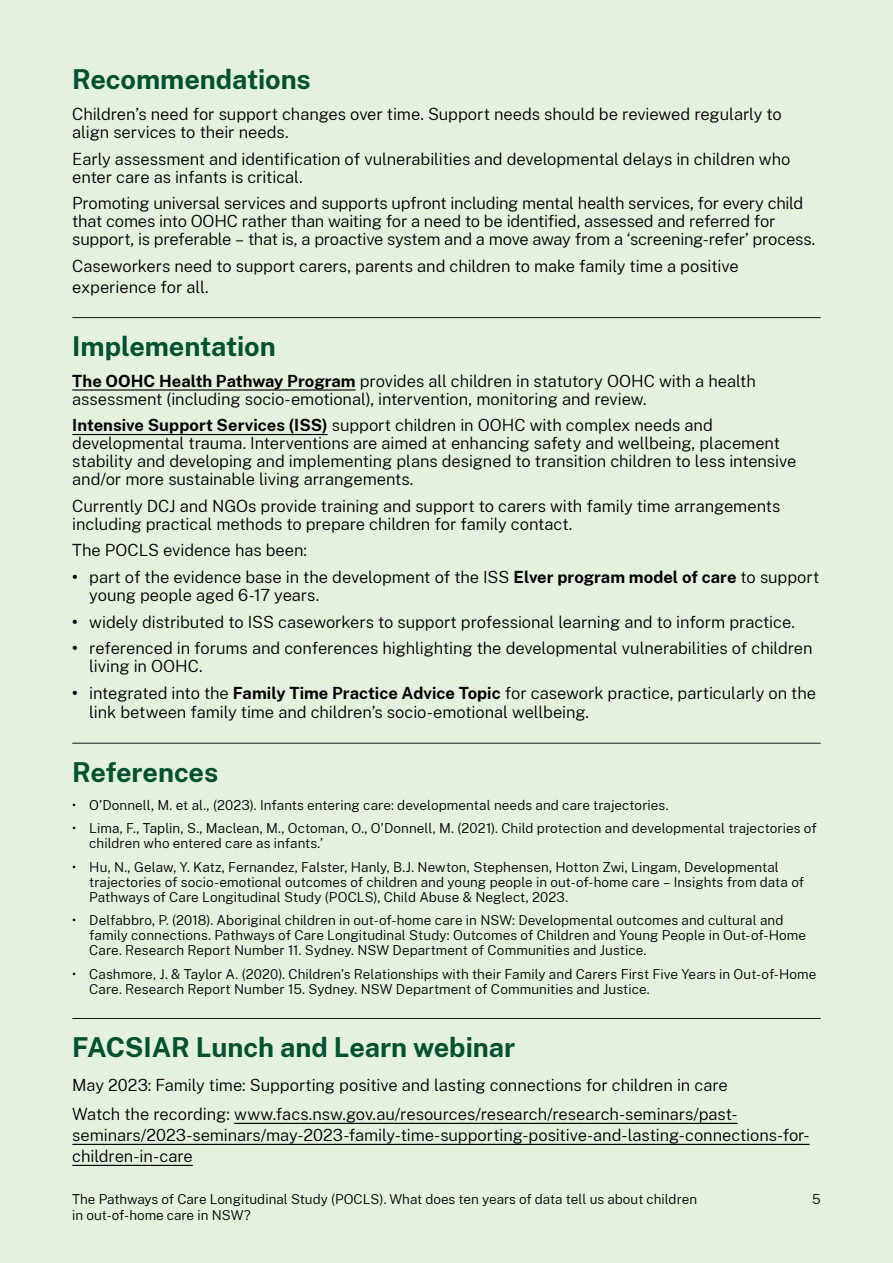
<style>
.page{position:relative;width:893px;height:1263px;background:#e4f1de}
.page>*{position:absolute;margin:0;border:0;box-sizing:border-box;transform-origin:0 0}
.t1{font:700 27px "Public Sans";letter-spacing:-.005em;color:#00522e}
.Body{font:300 16.5px/18px "Public Sans";letter-spacing:-.005em;color:#000}
.Bullet{font:300 16.5px/18px "Public Sans";letter-spacing:-.005em;color:#000}
.Footnote{font:300 13.5px/15px "Public Sans";letter-spacing:.005em;color:#000}
.s1{font-weight:700}
</style>
<div class="page">
<hr style="left:72px;top:317px;width:749px;height:1px;background:#0f1a18">
<hr style="left:72px;top:389px;width:284px;height:2px;background:#000">
<hr style="left:72px;top:434px;width:256px;height:1px;background:#000">
<hr style="left:72px;top:743px;width:749px;height:1px;background:#0f1a18">
<hr style="left:72px;top:1018px;width:749px;height:1px;background:#0f1a18">
<hr style="left:234px;top:1123px;width:503px;height:1px;background:#000">
<hr style="left:72px;top:1144px;width:738px;height:1px;background:#000">
<hr style="left:72px;top:1165px;width:121px;height:1px;background:#000">
<h2 class="t1" style="left:72px;top:60px;width:240px">Recommendations</h2>
<p class="Body" style="left:72px;top:104px;width:711px">Children’s need for support changes over time. Support needs should be reviewed regularly to align services to their needs.</p>
<p class="Body" style="left:72px;top:149px;width:720px">Early assessment and identification of vulnerabilities and developmental delays in children who enter care as infants is critical.</p>
<p class="Body" style="left:72px;top:193px;width:744px">Promoting universal services and supports upfront including mental health services, for every child that comes into OOHC rather than waiting for a need to be identified, assessed and referred for support, is preferable – that is, a proactive system and a move away from a ‘screening-refer’ process.</p>
<p class="Body" style="left:72px;top:254px;width:668px;line-height:21px">Caseworkers need to support carers, parents and children to make family time a positive experience for all.</p>
<h2 class="t1" style="left:72px;top:326px;width:205px">Implementation</h2>
<p class="Body" style="left:72px;top:371px;width:685px"><span class="s1">The OOHC Health Pathway Program</span> provides all children in statutory OOHC with a health assessment (including socio-emotional), intervention, monitoring and review.</p>
<p class="Body" style="left:72px;top:416px;width:726px"><span class="s1">Intensive Support Services (ISS)</span> support children in OOHC with complex needs and developmental trauma. Interventions are aimed at enhancing safety and wellbeing, placement stability and developing and implementing plans designed to transition children to less intensive and/or more sustainable living arrangements.</p>
<p class="Body" style="left:72px;top:496px;width:709px">Currently DCJ and NGOs provide training and support to carers with family time arrangements including practical methods to prepare children for family contact.</p>
<p class="Body" style="left:72px;top:541px;width:236px">The POCLS evidence has been:</p>
<p class="Bullet" style="left:89px;top:567px;width:731px;text-indent:-17px"><span class="s1">•</span> part of the evidence base in the development of the ISS <span class="s1">Elver program model of care</span> to support young people aged 6-17 years.</p>
<p class="Bullet" style="left:72px;top:612px;width:724px"><span class="s1">•</span> widely distributed to ISS caseworkers to support professional learning and to inform practice.</p>
<p class="Bullet" style="left:89px;top:638px;width:725px;text-indent:-17px"><span class="s1">•</span> referenced in forums and conferences highlighting the developmental vulnerabilities of children living in OOHC.</p>
<p class="Bullet" style="left:89px;top:682px;width:728px;line-height:19.8px;text-indent:-17px"><span class="s1">•</span> integrated into the <span class="s1">Family Time Practice Advice Topic</span> for casework practice, particularly on the link between family time and children’s socio-emotional wellbeing.</p>
<h2 class="t1" style="left:72px;top:752px;width:147px">References</h2>
<p class="Footnote" style="left:72px;top:796px;width:598px">• O’Donnell, M. et al., (2023). Infants entering care: developmental needs and care trajectories.</p>
<p class="Footnote" style="left:89px;top:820px;width:729px;text-indent:-17px">• Lima, F., Taplin, S., Maclean, M., Octoman, O., O’Donnell, M. (2021). Child protection and developmental trajectories of children who entered care as infants.’</p>
<p class="Footnote" style="left:89px;top:858px;width:716px;text-indent:-17px">• Hu, N., Gelaw, Y. Katz, Fernandez, Falster, Hanly, B.J. Newton, Stephensen, Hotton Zwi, Lingam, Developmental trajectories of socio-emotional outcomes of children and young people in out-of-home care – Insights from data of<br>Pathways of Care Longitudinal Study (POCLS), Child Abuse &amp; Neglect, 2023.</p>
<p class="Footnote" style="left:89px;top:912px;width:718px;text-indent:-17px">• Delfabbro, P. (2018). Aboriginal children in out-of-home care in NSW: Developmental outcomes and cultural and family connections. Pathways of Care Longitudinal Study: Outcomes of Children and Young People in Out-of-Home<br>Care. Research Report Number 11. Sydney. NSW Department of Communities and Justice.</p>
<p class="Footnote" style="left:89px;top:965px;width:729px;text-indent:-17px">• Cashmore, J. &amp; Taylor A. (2020). Children’s Relationships with their Family and Carers First Five Years in Out-of-Home<br>Care. Research Report Number 15. Sydney. NSW Department of Communities and Justice.</p>
<h2 class="t1" style="left:72px;top:1027px;width:444px">FACSIAR Lunch and Learn webinar</h2>
<p class="Body" style="left:72px;top:1075px;width:657px">May 2023: Family time: Supporting positive and lasting connections for children in care</p>
<p class="Body" style="left:72px;top:1103px;width:739px;line-height:21px">Watch the recording: www.facs.nsw.gov.au/resources/research/research-seminars/past&shy;seminars/2023-seminars/may-2023-family-time-supporting-positive-and-lasting-connections-for&shy;children-in-care</p>
<p class="Footnote" style="left:72px;top:1190px;width:626px;line-height:16.2px">The Pathways of Care Longitudinal Study (POCLS). What does ten years of data tell us about children in out-of-home care in NSW?</p>
<p class="Footnote" style="left:812px;top:1190px;width:10px">5</p>
</div>
